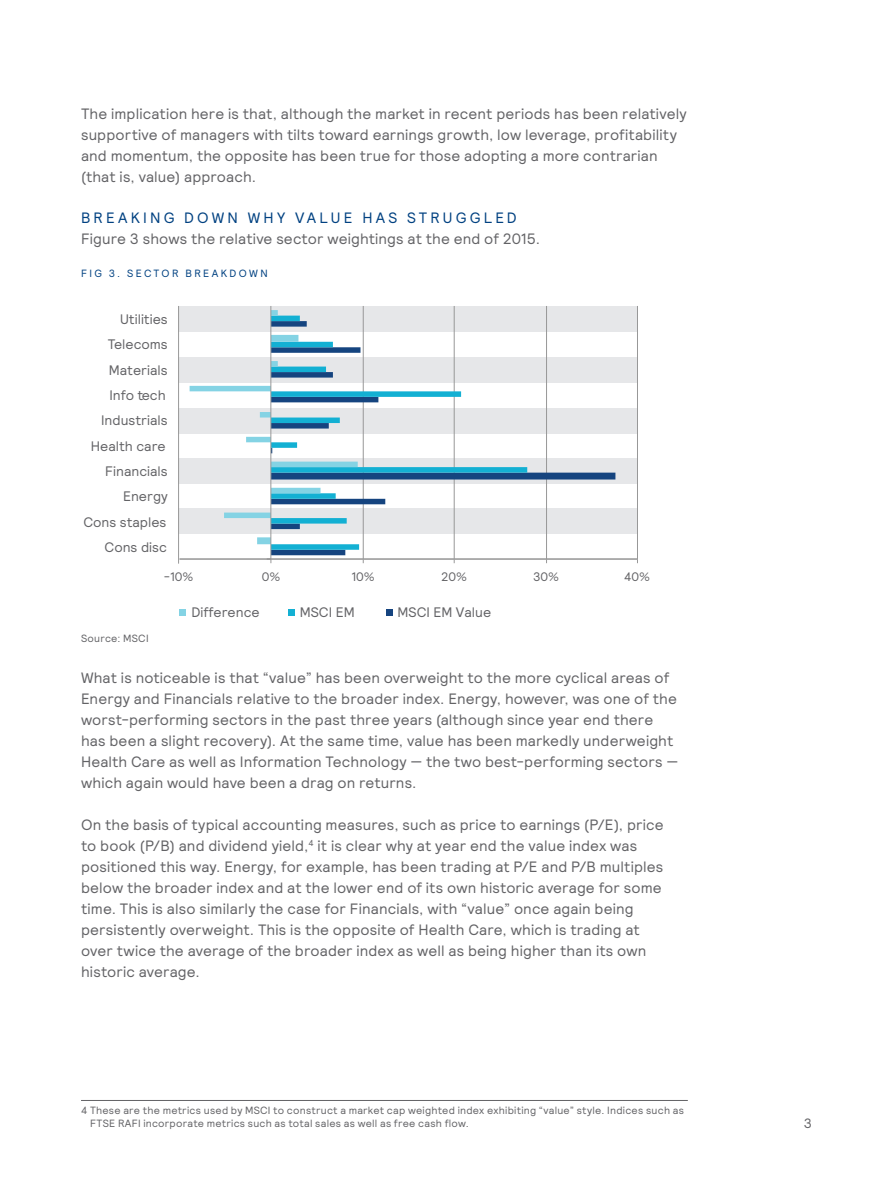
<style>
.page{position:relative;width:893px;height:1188px;background:#fff}
.page>*{position:absolute;margin:0;border:0;box-sizing:border-box;transform-origin:0 0}
.t1{font:15px/21px "Relative";letter-spacing:.01em;color:#636366}
.t2{font:15px "Relative";letter-spacing:.21em;color:#014181}
.t3{font:13.8px "Relative";color:#636366}
.t4{font:13.5px "Relative";color:#636366}
.t5{font:12.3px "Relative";color:#636366}
.t6{font:10.5px/12.6px "Relative";letter-spacing:.025em;color:#636366}
.t7{font:10.5px "Relative";letter-spacing:.225em;color:#014181}
</style>
<div class="page">
<hr style="left:81px;top:1100px;width:606px;height:1px;background:#636366">
<div style="left:178px;top:306px;width:459px;height:25px;background:#e6e7e9"></div>
<div style="left:178px;top:357px;width:459px;height:25px;background:#e6e7e9"></div>
<div style="left:178px;top:408px;width:459px;height:25px;background:#e6e7e9"></div>
<div style="left:178px;top:458px;width:459px;height:25px;background:#e6e7e9"></div>
<div style="left:178px;top:508px;width:459px;height:26px;background:#e6e7e9"></div>
<hr style="left:637px;top:306px;width:1px;height:253px;background:#989898">
<hr style="left:546px;top:306px;width:1px;height:253px;background:#989898">
<hr style="left:454px;top:306px;width:1px;height:253px;background:#989898">
<hr style="left:363px;top:306px;width:1px;height:253px;background:#989898">
<hr style="left:178px;top:306px;width:1px;height:258px;background:#989898">
<svg style="left:271px;top:331px;width:344px;height:224px"></svg>
<svg style="left:271px;top:316px;width:256px;height:234px"></svg>
<svg style="left:189px;top:310px;width:169px;height:234px"></svg>
<hr style="left:179px;top:558px;width:459px;height:2px;background:#989898">
<hr style="left:270px;top:306px;width:1px;height:253px;background:#989898">
<div style="left:179px;top:609px;width:7px;height:7px;background:#84d3e4"></div>
<div style="left:288px;top:609px;width:7px;height:7px;background:#13b0d3"></div>
<div style="left:385px;top:609px;width:7px;height:7px;background:#15447f"></div>
<p class="t1" style="left:81px;top:102px;width:607px">The implication here is that, although the market in recent periods has been relatively supportive of managers with tilts toward earnings growth, low leverage, profitability and momentum, the opposite has been true for those adopting a more contrarian (that is, value) approach.</p>
<p class="t2" style="left:81px;top:208px;width:437px">BREAKING DOWN WHY VALUE HAS STRUGGLED</p>
<p class="t1" style="left:81px;top:227px;width:461px">Figure 3 shows the relative sector weightings at the end of 2015.</p>
<p class="t7" style="left:81px;top:266px;width:188px">FIG 3. SECTOR BREAKDOWN</p>
<p class="t3" style="left:120px;top:310px;width:49px">Utilities</p>
<p class="t3" style="left:108px;top:336px;width:61px">Telecoms</p>
<p class="t3" style="left:109px;top:361px;width:60px">Materials</p>
<p class="t3" style="left:109px;top:386px;width:58px">Info tech</p>
<p class="t3" style="left:101px;top:412px;width:68px">Industrials</p>
<p class="t3" style="left:91px;top:437px;width:76px">Health care</p>
<p class="t3" style="left:105px;top:462px;width:64px">Financials</p>
<p class="t3" style="left:123px;top:488px;width:46px">Energy</p>
<p class="t3" style="left:83px;top:513px;width:85px">Cons staples</p>
<p class="t3" style="left:105px;top:538px;width:64px">Cons disc</p>
<p class="t5" style="left:164px;top:569px;width:31px">-10%</p>
<p class="t5" style="left:262px;top:569px;width:20px">0%</p>
<p class="t5" style="left:351px;top:569px;width:25px">10%</p>
<p class="t5" style="left:441px;top:569px;width:28px">20%</p>
<p class="t5" style="left:533px;top:569px;width:27px">30%</p>
<p class="t5" style="left:624px;top:569px;width:27px">40%</p>
<p class="t3" style="left:191px;top:604px;width:70px">Difference</p>
<p class="t3" style="left:300px;top:604px;width:56px">MSCI EM</p>
<p class="t3" style="left:397px;top:604px;width:95px">MSCI EM Value</p>
<p class="t6" style="left:81px;top:632px;width:69px">Source: MSCI</p>
<p class="t1" style="left:81px;top:667px;width:598px">What is noticeable is that “value” has been overweight to the more cyclical areas of Energy and Financials relative to the broader index. Energy, however, was one of the worst-performing sectors in the past three years (although since year end there has been a slight recovery). At the same time, value has been markedly underweight Health Care as well as Information Technology — the two best-performing sectors — which again would have been a drag on returns.</p>
<p class="t1" style="left:81px;top:813px;width:584px">On the basis of typical accounting measures, such as price to earnings (P/E), price to book (P/B) and dividend yield,<sup>4</sup> it is clear why at year end the value index was positioned this way. Energy, for example, has been trading at P/E and P/B multiples below the broader index and at the lower end of its own historic average for some time. This is also similarly the case for Financials, with “value” once again being persistently overweight. This is the opposite of Health Care, which is trading at over twice the average of the broader index as well as being higher than its own historic average.</p>
<p class="t6" style="left:90px;top:1104px;width:595px;text-indent:-9px">4 These are the metrics used by MSCI to construct a market cap weighted index exhibiting “value” style. Indices such as<br>FTSE RAFI incorporate metrics such as total sales as well as free cash flow.</p>
<p class="t4" style="left:803px;top:1115px;width:10px">3</p>
</div>
